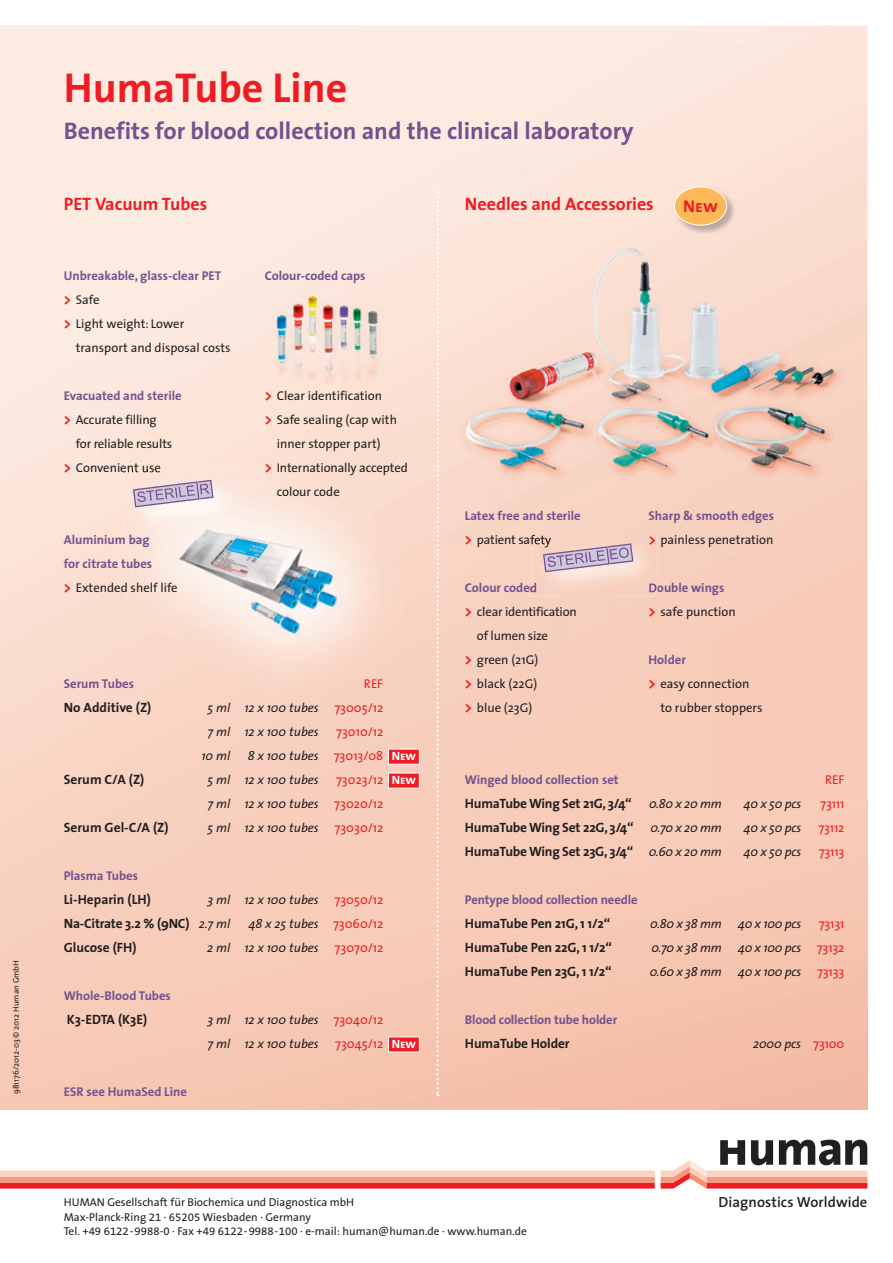
<style>
.page{position:relative;width:893px;height:1263px;background:#fff}
.page>*{position:absolute;margin:0;border:0;box-sizing:border-box;transform-origin:0 0}
.t1{font:700 42px "The Sans";color:#ee1d23}
.t2{font:700 24px "The Sans";color:#75518e}
.t3{font:700 18px "The Sans";color:#ee1d23}
.t4{font:17.1px "The Sans Bold Caps";color:#ee1d23}
.t5{font:600 14.7px "The Sans";letter-spacing:.005em;color:#231f20}
.t6{font:700 13.5px "The Sans";letter-spacing:-.01em;color:#231f20}
.t7{font:700 12.75px/24px "The Sans";color:#75518e}
.t8{font:12.75px/24px "The Sans";color:#231f20}
.t9{font:italic 12.75px/24px "The Sans";color:#231f20}
.t10{font:12.75px/24px "The Sans";letter-spacing:-.005em;color:#ee1d23;text-align:right}
.t11{font:12px/24px "The Sans Bold Caps";color:#fff}
.t12{font:11.4px/14.2px "The Sans B5 Plain";color:#231f20}
.t13{font:8.25px "The Sans";color:#231f20}
.s1{font-size:14.7px;color:#ee1d23}
.s2{font-weight:400;color:#231f20}
.s3{font-weight:700;font-size:14.7px;color:#ee1d23}
.s4{font-style:normal;color:#ee1d23}
.s5{font-style:italic;color:#231f20}
.s6{font-weight:400;font-style:italic;font-size:12.75px}
.s7{font-weight:700;color:#75518e}
</style>
<div class="page">
<img style="left:0;top:26px;width:714px;height:309px">
<img style="left:714px;top:26px;width:153px;height:1084px">
<img style="left:0;top:335px;width:357px;height:775px">
<img style="left:357px;top:335px;width:358px;height:206px">
<img style="left:76px;top:463px;width:84px;height:9px">
<img style="left:64px;top:535px;width:86px;height:12px">
<img style="left:478px;top:535px;width:53px;height:12px">
<img style="left:657px;top:583px;width:67px;height:12px">
<svg style="left:0;top:1140px;width:867px;height:48px"></svg>
<svg style="left:436px;top:191px;width:3px;height:905px"></svg>
<img style="left:124px;top:471px;width:116px;height:63px">
<img style="left:124px;top:471px;width:36px;height:1px">
<svg style="left:133px;top:480px;width:80px;height:27px;background:#c9b8cd"></svg>
<img style="left:531px;top:532px;width:126px;height:64px">
<img style="left:531px;top:535px;width:20px;height:12px">
<svg style="left:531px;top:583px;width:5px;height:9px"></svg>
<svg style="left:649px;top:536px;width:6px;height:9px"></svg>
<svg style="left:649px;top:583px;width:8px;height:12px"></svg>
<svg style="left:543px;top:543px;width:90px;height:29px;background:#cbb5c6"></svg>
<img style="left:673px;top:186px;width:63px;height:49px">
<div style="left:674px;top:187px;width:53px;height:38px;background:#fcb958;border-radius:50%"></div>
<div style="left:674px;top:186px;width:53px;height:40px;border:1px solid #fff;border-radius:50%"></div>
<div style="left:388px;top:749px;width:32px;height:16px;background:#ee1d23;border:1px solid #fff"></div>
<div style="left:388px;top:772px;width:32px;height:16px;background:#ee1d23;border:1px solid #fff"></div>
<div style="left:388px;top:1036px;width:32px;height:16px;background:#ee1d23;border:1px solid #fff"></div>
<p class="t13" style="left:9px;top:1094px;width:135px;rotate:-90deg">981176/2012-03 © 2012 Human GmbH</p>
<h1 class="t1" style="left:64px;top:52px;width:285px">HumaTube Line</h1>
<h2 class="t2" style="left:64px;top:111px;width:571px">Benefits for blood collection and the clinical laboratory</h2>
<h3 class="t3" style="left:64px;top:188px;width:145px">PET Vacuum Tubes</h3>
<p class="t7" style="left:64px;top:264px;width:159px">Unbreakable, glass-clear PET <span class="s1">&gt;</span> <span class="s2">Safe<br></span><span class="s1">&gt;</span> <span class="s2">Light weight: Lower</span></p>
<p class="t8" style="left:76px;top:335px;width:156px">transport and disposal costs</p>
<p class="t7" style="left:64px;top:384px;width:119px">Evacuated and sterile <span class="s1">&gt;</span> <span class="s2">Accurate filling</span></p>
<p class="t8" style="left:64px;top:431px;width:110px;text-indent:12px">for reliable results <span class="s3">&gt;</span> Convenient use</p>
<p class="t7" style="left:265px;top:264px;width:102px">Colour-coded caps</p>
<p class="t8" style="left:265px;top:383px;width:119px"><span class="s3">&gt;</span> Clear identification</p>
<p class="t8" style="left:265px;top:407px;width:134px"><span class="s3">&gt;</span> Safe sealing (cap with</p>
<p class="t8" style="left:277px;top:431px;width:105px">inner stopper part)</p>
<p class="t8" style="left:265px;top:455px;width:145px"><span class="s3">&gt;</span> Internationally accepted</p>
<p class="t8" style="left:277px;top:479px;width:65px">colour code</p>
<h3 class="t3" style="left:465px;top:188px;width:190px">Needles and Accessories</h3>
<h3 class="t4" style="left:683px;top:192px;width:36px">New</h3>
<p class="t7" style="left:64px;top:528px;width:115px">Aluminium bag<br>for citrate tubes<br><span class="s1">&gt;</span> <span class="s2">Extended shelf life</span></p>
<p class="t7" style="left:64px;top:672px;width:72px">Serum Tubes</p>
<p class="t10" style="left:364px;top:671px;width:21px">REF</p>
<p class="t6" style="left:64px;top:696px;width:89px">No Additive (Z)</p>
<p class="t9" style="left:208px;top:695px;width:177px">5 ml 12 x 100 tubes <span class="s4">73005/12<br></span>7 ml 12 x 100 tubes</p>
<p class="t10" style="left:336px;top:719px;width:49px">73010/12</p>
<p class="t9" style="left:201px;top:743px;width:30px">10 ml</p>
<p class="t9" style="left:248px;top:743px;width:137px">8 x 100 tubes <span class="s4">73013/08</span></p>
<p class="t6" style="left:64px;top:768px;width:82px">Serum C/A (Z)</p>
<p class="t9" style="left:208px;top:767px;width:113px">5 ml 12 x 100 tubes</p>
<p class="t10" style="left:208px;top:767px;width:177px">73023/12<br><span class="s5">7 ml 12 x 100 tubes</span> 73020/12</p>
<p class="t6" style="left:64px;top:816px;width:106px">Serum Gel-C/A (Z)</p>
<p class="t9" style="left:208px;top:815px;width:177px">5 ml 12 x 100 tubes <span class="s4">73030/12</span></p>
<p class="t7" style="left:64px;top:864px;width:76px">Plasma Tubes</p>
<p class="t6" style="left:64px;top:888px;width:89px">Li-Heparin (LH)</p>
<p class="t9" style="left:207px;top:887px;width:177px">3 ml 12 x 100 tubes <span class="s4">73050/12</span></p>
<p class="t6" style="left:64px;top:912px;width:168px">Na-Citrate 3.2 % (9NC) <span class="s6">2.7 ml</span></p>
<p class="t9" style="left:249px;top:911px;width:136px">48 x 25 tubes <span class="s4">73060/12</span></p>
<p class="t6" style="left:64px;top:936px;width:74px">Glucose (FH)</p>
<p class="t9" style="left:207px;top:935px;width:178px">2 ml 12 x 100 tubes <span class="s4">73070/12</span></p>
<p class="t7" style="left:64px;top:984px;width:109px">Whole-Blood Tubes</p>
<p class="t6" style="left:67px;top:1008px;width:82px">K3-EDTA (K3E)</p>
<p class="t9" style="left:207px;top:1007px;width:177px">3 ml 12 x 100 tubes <span class="s4">73040/12<br></span>7 ml 12 x 100 tubes</p>
<p class="t10" style="left:335px;top:1031px;width:50px">73045/12</p>
<p class="t11" style="left:392px;top:744px;width:26px">New<br>New</p>
<p class="t11" style="left:392px;top:1032px;width:26px">New</p>
<p class="t7" style="left:64px;top:1080px;width:125px">ESR see HumaSed Line</p>
<p class="t7" style="left:465px;top:504px;width:117px">Latex free and sterile <span class="s1">&gt;</span> <span class="s2">patient safety</span></p>
<p class="t7" style="left:465px;top:576px;width:74px">Colour coded</p>
<p class="t8" style="left:465px;top:599px;width:113px"><span class="s3">&gt;</span> clear identification</p>
<p class="t8" style="left:477px;top:623px;width:73px">of lumen size</p>
<p class="t8" style="left:465px;top:647px;width:75px"><span class="s3">&gt;</span> green (21G)</p>
<p class="t8" style="left:465px;top:671px;width:74px"><span class="s3">&gt;</span> black (22G)</p>
<p class="t8" style="left:465px;top:695px;width:69px"><span class="s3">&gt;</span> blue (23G)</p>
<p class="t8" style="left:648px;top:503px;width:127px"><span class="s7">Sharp &amp; smooth edges </span><span class="s3">&gt;</span> painless penetration</p>
<p class="t8" style="left:648px;top:575px;width:89px"><span class="s7">Double wings<br></span><span class="s3">&gt;</span> safe punction</p>
<p class="t7" style="left:648px;top:648px;width:39px">Holder</p>
<p class="t8" style="left:648px;top:671px;width:102px"><span class="s3">&gt;</span> easy connection</p>
<p class="t8" style="left:660px;top:695px;width:104px">to rubber stoppers</p>
<p class="t7" style="left:465px;top:768px;width:155px">Winged blood collection set</p>
<p class="t10" style="left:825px;top:767px;width:21px">REF</p>
<p class="t6" style="left:465px;top:792px;width:168px">HumaTube Wing Set 21G, 3/4“</p>
<p class="t9" style="left:649px;top:791px;width:74px">0.80 x 20 mm</p>
<p class="t9" style="left:744px;top:791px;width:59px">40 x 50 pcs</p>
<p class="t10" style="left:820px;top:791px;width:26px">73111</p>
<p class="t6" style="left:465px;top:816px;width:258px">HumaTube Wing Set 22G, 3/4“ <span class="s6">0.70 x 20 mm</span></p>
<p class="t9" style="left:744px;top:815px;width:59px">40 x 50 pcs</p>
<p class="t10" style="left:818px;top:815px;width:27px">73112</p>
<p class="t6" style="left:465px;top:840px;width:258px">HumaTube Wing Set 23G, 3/4“ <span class="s6">0.60 x 20 mm</span></p>
<p class="t9" style="left:744px;top:839px;width:59px">40 x 50 pcs</p>
<p class="t10" style="left:819px;top:839px;width:27px">73113</p>
<p class="t7" style="left:465px;top:888px;width:174px">Pentype blood collection needle</p>
<p class="t6" style="left:465px;top:912px;width:147px">HumaTube Pen 21G, 1 1/2“</p>
<p class="t9" style="left:650px;top:911px;width:73px">0.80 x 38 mm</p>
<p class="t9" style="left:738px;top:911px;width:65px">40 x 100 pcs</p>
<p class="t10" style="left:819px;top:911px;width:27px">73131</p>
<p class="t6" style="left:465px;top:936px;width:149px">HumaTube Pen 22G, 1 1/2“</p>
<p class="t9" style="left:651px;top:935px;width:72px">0.70 x 38 mm</p>
<p class="t9" style="left:738px;top:935px;width:108px">40 x 100 pcs <span class="s4">73132</span></p>
<p class="t6" style="left:465px;top:960px;width:148px">HumaTube Pen 23G, 1 1/2“</p>
<p class="t9" style="left:650px;top:959px;width:73px">0.60 x 38 mm</p>
<p class="t9" style="left:738px;top:959px;width:65px">40 x 100 pcs</p>
<p class="t10" style="left:817px;top:959px;width:29px">73133</p>
<p class="t7" style="left:465px;top:1008px;width:154px">Blood collection tube holder</p>
<p class="t6" style="left:465px;top:1032px;width:106px">HumaTube Holder</p>
<p class="t9" style="left:753px;top:1031px;width:93px">2000 pcs <span class="s4">73100</span></p>
<p class="t12" style="left:64px;top:1196px;width:292px">HUMAN Gesellschaft für Biochemica und Diagnostica mbH</p>
<p class="t5" style="left:719px;top:1189px;width:150px">Diagnostics Worldwide</p>
<p class="t12" style="left:64px;top:1210px;width:465px">Max-Planck-Ring 21 · 65205 Wiesbaden · Germany<br>Tel. +49 6122-9988-0 · Fax +49 6122-9988-100 · e-mail: human@human.de · www.human.de</p>
</div>
